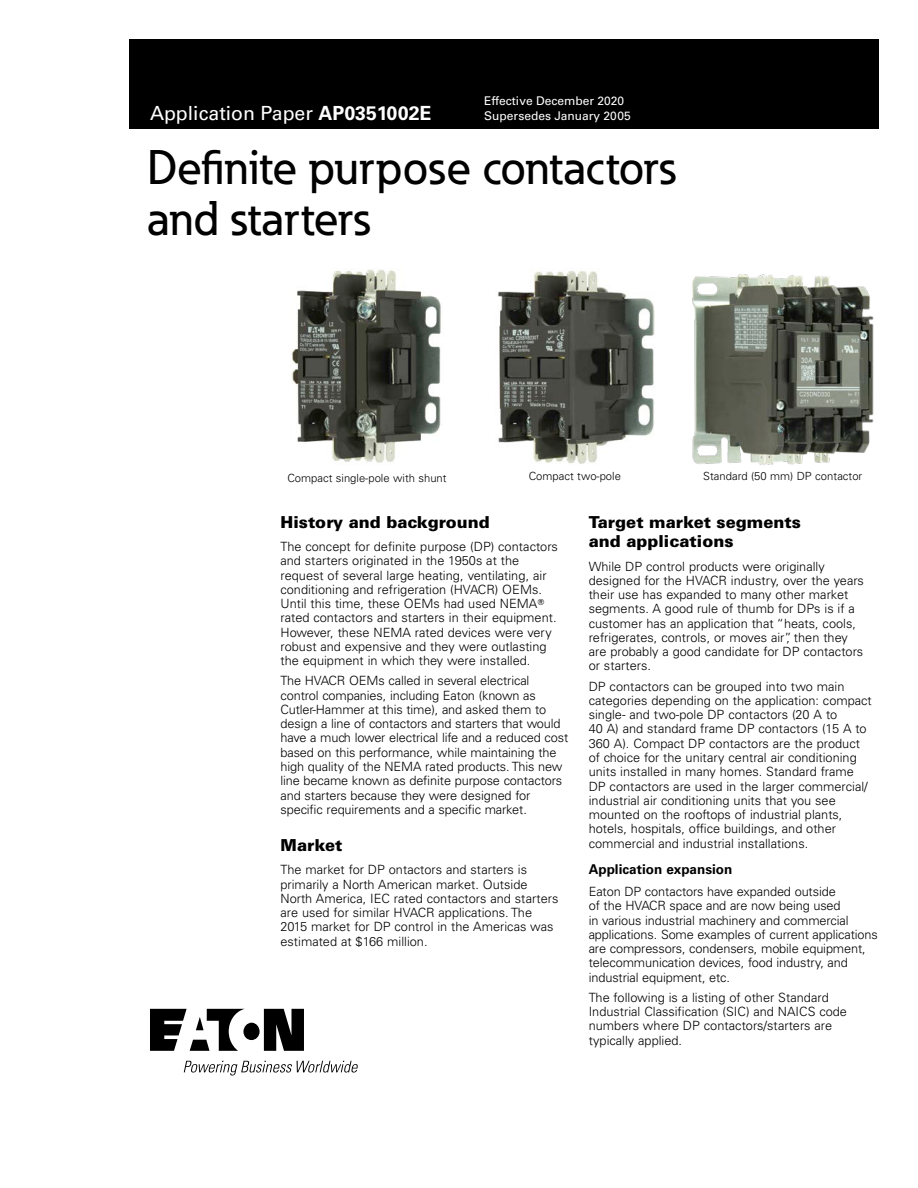
<style>
.page{position:relative;width:918px;height:1188px;background:#fff}
.page>*{position:absolute;margin:0;border:0;box-sizing:border-box;transform-origin:0 0}
.t1{font:500 48px/51px "Eaton";color:#000}
.t2{font:19.5px "Univers LT Std";color:#fff}
.t3{font:900 16.5px/19.5px "Univers LT Std";color:#000}
.t4{font:700 13.5px "Univers LT Std";color:#000}
.t5{font:300 12.75px/14.2px "Univers LT Std";color:#000}
.t6{font:12px/15px "Univers LT Std";color:#fff}
.t7{font:300 11.25px "Univers LT Std";color:#000}
.s1{font-weight:700}
.s2{font-family:"Universal Newswith Comm Pi";font-weight:400}
</style>
<div class="page">
<div style="left:129px;top:39px;width:750px;height:90px;background:#000"></div>
<svg style="left:150px;top:1009px;width:154px;height:42px"></svg>
<svg style="left:184px;top:1061px;width:174px;height:15px"></svg>
<img style="left:292px;top:269px;width:149px;height:194px">
<img style="left:498px;top:271px;width:156px;height:193px">
<img style="left:692px;top:274px;width:182px;height:192px">
<h2 class="t2" style="left:150px;top:102px;width:283px">Application Paper <span class="s1">AP0351002E</span></h2>
<p class="t6" style="left:484px;top:93px;width:148px">Effective December 2020<br>Supersedes January 2005</p>
<h1 class="t1" style="left:147px;top:141px;width:530px">Definite purpose contactors and starters</h1>
<p class="t7" style="left:287px;top:471px;width:161px">Compact single-pole with shunt</p>
<p class="t7" style="left:529px;top:469px;width:94px">Compact two-pole</p>
<p class="t7" style="left:703px;top:469px;width:161px">Standard (50 mm) DP contactor</p>
<p class="t3" style="left:280px;top:512px;width:211px">History and background</p>
<p class="t5" style="left:280px;top:540px;width:279px">The concept for definite purpose (DP) contactors and starters originated in the 1950s at the request of several large heating, ventilating, air conditioning and refrigeration (HVACR) OEMs.<br>Until this time, these OEMs had used NEMA<span class="s2">T </span>rated contactors and starters in their equipment.<br>However, these NEMA rated devices were very robust and expensive and they were outlasting the equipment in which they were installed.</p>
<p class="t5" style="left:280px;top:674px;width:289px">The HVACR OEMs called in several electrical control companies, including Eaton (known as Cutler-Hammer at this time), and asked them to design a line of contactors and starters that would have a much lower electrical life and a reduced cost based on this performance, while maintaining the high quality of the NEMA rated products. This new line became known as definite purpose contactors and starters because they were designed for specific requirements and a specific market.</p>
<p class="t3" style="left:280px;top:835px;width:63px">Market</p>
<p class="t5" style="left:280px;top:863px;width:279px">The market for DP ontactors and starters is primarily a North American market. Outside North America, IEC rated contactors and starters are used for similar HVACR applications. The 2015 market for DP control in the Americas was estimated at $166 million.</p>
<p class="t3" style="left:589px;top:512px;width:214px">Target market segments and applications</p>
<p class="t5" style="left:589px;top:559px;width:277px">While DP control products were originally designed for the HVACR industry, over the years their use has expanded to many other market segments. A good rule of thumb for DPs is if a customer has an application that “heats, cools, refrigerates, controls, or moves air”, then they are probably a good candidate for DP contactors or starters.</p>
<p class="t5" style="left:589px;top:679px;width:285px">DP contactors can be grouped into two main categories depending on the application: compact single- and two-pole DP contactors (20 A to<br>40 A) and standard frame DP contactors (15 A to 360 A). Compact DP contactors are the product of choice for the unitary central air conditioning units installed in many homes. Standard frame DP contactors are used in the larger commercial/ industrial air conditioning units that you see mounted on the rooftops of industrial plants, hotels, hospitals, office buildings, and other commercial and industrial installations.</p>
<p class="t4" style="left:589px;top:862px;width:145px">Application expansion</p>
<p class="t5" style="left:589px;top:885px;width:291px">Eaton DP contactors have expanded outside<br>of the HVACR space and are now being used<br>in various industrial machinery and commercial applications. Some examples of current applications are compressors, condensers, mobile equipment, telecommunication devices, food industry, and industrial equipment, etc.</p>
<p class="t5" style="left:589px;top:990px;width:260px">The following is a listing of other Standard Industrial Classification (SIC) and NAICS code numbers where DP contactors/starters are typically applied.</p>
</div>
